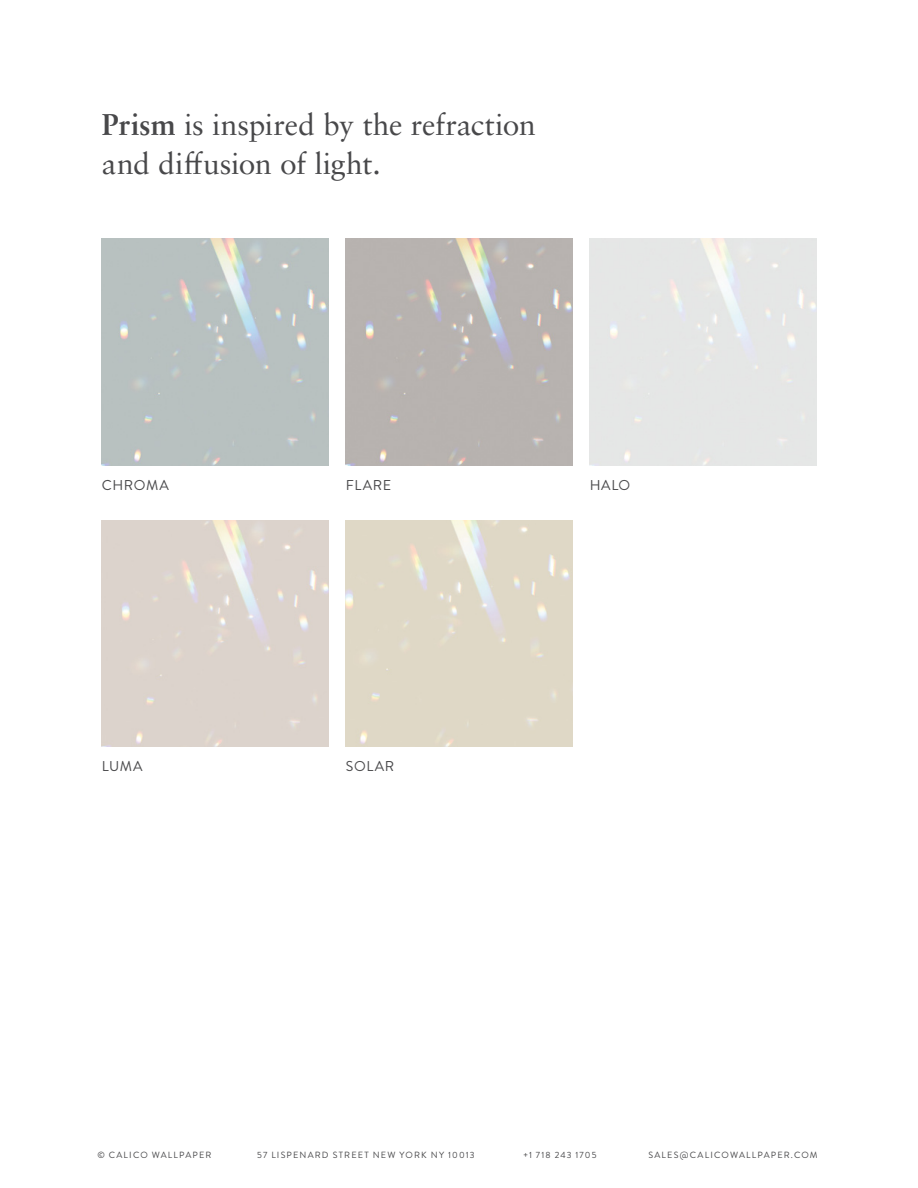
<style>
.page{position:relative;width:918px;height:1188px;background:#fff}
.page>*{position:absolute;margin:0;border:0;box-sizing:border-box;transform-origin:0 0}
.t1{font:30px/39px "Sabon LT Pro";letter-spacing:-.01em;color:#48484a}
.t2{font:14.25px "Brandon Grotesque";letter-spacing:.045em;color:#48484a}
.t3{font:9px "Brandon Grotesque";letter-spacing:.13em;color:#48484a}
.s1{font-weight:700}
</style>
<div class="page">
<img style="left:102px;top:239px;width:226px;height:226px">
<img style="left:102px;top:520px;width:226px;height:227px">
<img style="left:346px;top:239px;width:226px;height:226px">
<img style="left:346px;top:520px;width:226px;height:227px">
<h1 class="t1" style="left:102px;top:104px;width:436px"><span class="s1">Prism</span> is inspired by the refraction and diffusion of light.</h1>
<h2 class="t2" style="left:102px;top:475px;width:69px">CHROMA</h2>
<h2 class="t2" style="left:102px;top:756px;width:42px">LUMA</h2>
<h2 class="t2" style="left:346px;top:475px;width:47px">FLARE</h2>
<h2 class="t2" style="left:590px;top:475px;width:42px">HALO</h2>
<h2 class="t2" style="left:346px;top:756px;width:50px">SOLAR</h2>
<p class="t3" style="left:97px;top:1149px;width:116px">© CALICO WALLPAPER</p>
<p class="t3" style="left:257px;top:1149px;width:219px">57 LISPENARD STREET NEW YORK NY 10013</p>
<p class="t3" style="left:523px;top:1149px;width:75px">+1 718 243 1705</p>
<p class="t3" style="left:648px;top:1149px;width:171px">SALES@CALICOWALLPAPER.COM</p>
</div>
